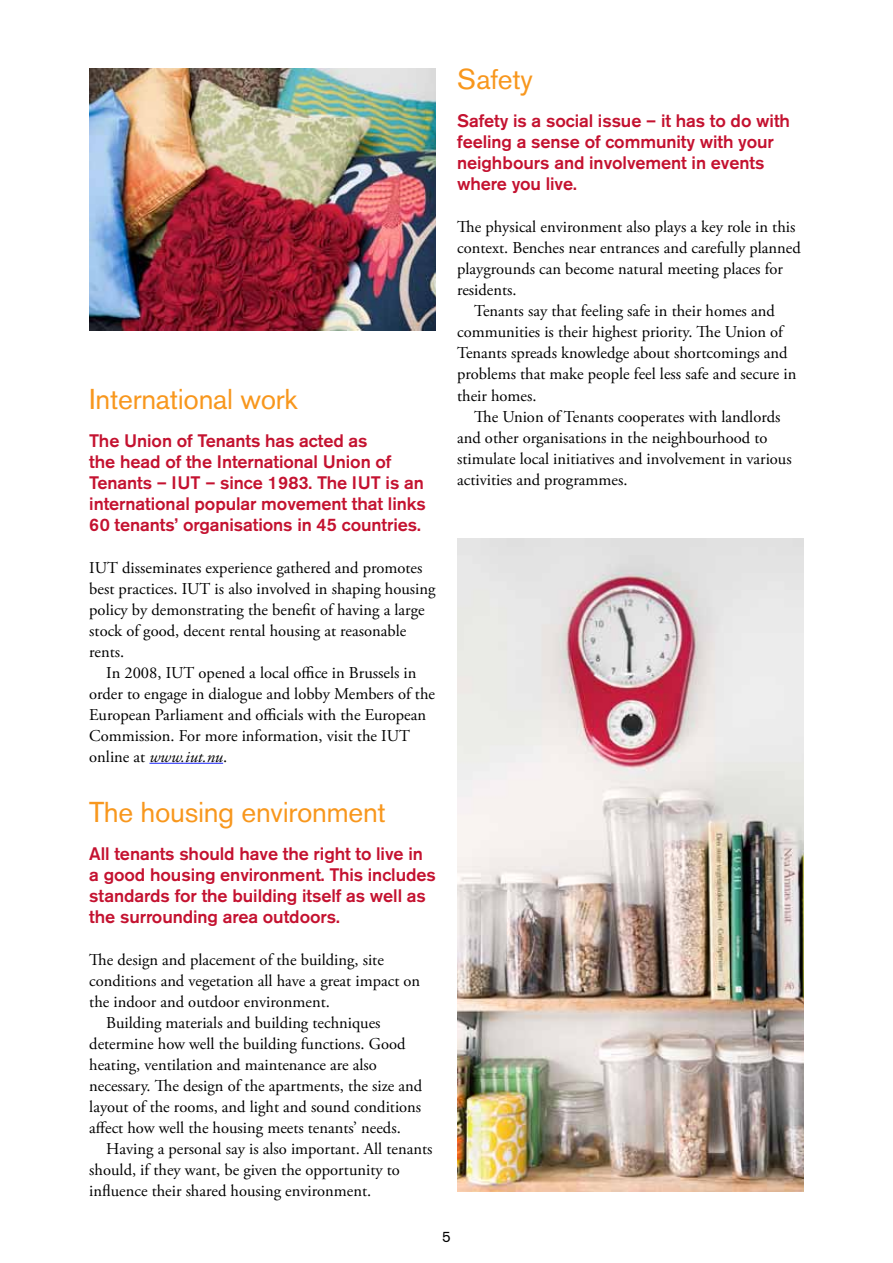
<style>
.page{position:relative;width:893px;height:1263px;background:#fff}
.page>*{position:absolute;margin:0;border:0;box-sizing:border-box;transform-origin:0 0}
.t1{font:28.5px "Akzidenz Grotesk BE";letter-spacing:-.01em;color:#f8971d}
.t2{font:500 18px/21px "Akzidenz Grotesk BE";letter-spacing:-.005em;color:#c41230}
.t3{font:16.5px/21px "Adobe Garamond Pro";color:#000}
.t4{font:15px "Akzidenz Grotesk BE";color:#000}
.s1{font-style:italic}
</style>
<div class="page">
<hr style="left:149px;top:763px;width:74px;height:1px;background:#1922fb">
<img style="left:89px;top:68px;width:347px;height:262px">
<img style="left:457px;top:538px;width:347px;height:653px">
<h1 class="t1" style="left:89px;top:382px;width:210px">International work</h1>
<p class="t2" style="left:89px;top:430px;width:338px">The Union of Tenants has acted as<br>the head of the International Union of Tenants – IUT – since 1983. The IUT is an international popular movement that links 60 tenants’ organisations in 45 countries.</p>
<p class="t3" style="left:89px;top:557px;width:348px">IUT disseminates experience gathered and promotes best practices. IUT is also involved in shaping housing policy by demonstrating the benefit of having a large stock of good, decent rental housing at reasonable rents.</p>
<p class="t3" style="left:89px;top:662px;width:347px;text-indent:17px">In 2008, IUT opened a local office in Brussels in order to engage in dialogue and lobby Members of the European Parliament and officials with the European Commission. For more information, visit the IUT online at <span class="s1">www.iut.nu</span>.</p>
<h1 class="t1" style="left:89px;top:795px;width:298px">The housing environment</h1>
<p class="t2" style="left:89px;top:843px;width:348px">All tenants should have the right to live in a good housing environment. This includes standards for the building itself as well as the surrounding area outdoors.</p>
<p class="t3" style="left:89px;top:950px;width:296px">The design and placement of the building, site</p>
<p class="t3" style="left:89px;top:971px;width:332px">conditions and vegetation all have a great impact on</p>
<p class="t3" style="left:89px;top:992px;width:242px">the indoor and outdoor environment.</p>
<p class="t3" style="left:106px;top:1013px;width:276px">Building materials and building techniques</p>
<p class="t3" style="left:89px;top:1034px;width:318px">determine how well the building functions. Good</p>
<p class="t3" style="left:89px;top:1055px;width:289px">heating, ventilation and maintenance are also</p>
<p class="t3" style="left:89px;top:1076px;width:335px">necessary. The design of the apartments, the size and</p>
<p class="t3" style="left:89px;top:1097px;width:333px">layout of the rooms, and light and sound conditions</p>
<p class="t3" style="left:89px;top:1118px;width:313px">affect how well the housing meets tenants’ needs.</p>
<p class="t3" style="left:106px;top:1139px;width:328px">Having a personal say is also important. All tenants</p>
<p class="t3" style="left:89px;top:1160px;width:312px">should, if they want, be given the opportunity to</p>
<p class="t3" style="left:89px;top:1181px;width:283px">influence their shared housing environment.</p>
<h1 class="t1" style="left:457px;top:63px;width:77px">Safety</h1>
<p class="t2" style="left:457px;top:110px;width:334px">Safety is a social issue – it has to do with feeling a sense of community with your neighbours and involvement in events where you live.</p>
<p class="t3" style="left:457px;top:217px;width:340px">The physical environment also plays a key role in this</p>
<p class="t3" style="left:457px;top:238px;width:345px">context. Benches near entrances and carefully planned</p>
<p class="t3" style="left:457px;top:259px;width:327px">playgrounds can become natural meeting places for</p>
<p class="t3" style="left:457px;top:280px;width:61px">residents.</p>
<p class="t3" style="left:474px;top:301px;width:302px">Tenants say that feeling safe in their homes and</p>
<p class="t3" style="left:457px;top:322px;width:327px">communities is their highest priority. The Union of</p>
<p class="t3" style="left:457px;top:343px;width:332px">Tenants spreads knowledge about shortcomings and</p>
<p class="t3" style="left:457px;top:364px;width:341px">problems that make people feel less safe and secure in</p>
<p class="t3" style="left:457px;top:385px;width:81px">their homes.</p>
<p class="t3" style="left:474px;top:406px;width:308px">The Union of Tenants cooperates with landlords</p>
<p class="t3" style="left:457px;top:427px;width:312px">and other organisations in the neighbourhood to</p>
<p class="t3" style="left:457px;top:448px;width:336px">stimulate local initiatives and involvement in various</p>
<p class="t3" style="left:457px;top:469px;width:172px">activities and programmes.</p>
<p class="t4" style="left:442px;top:1227px;width:10px">5</p>
</div>
